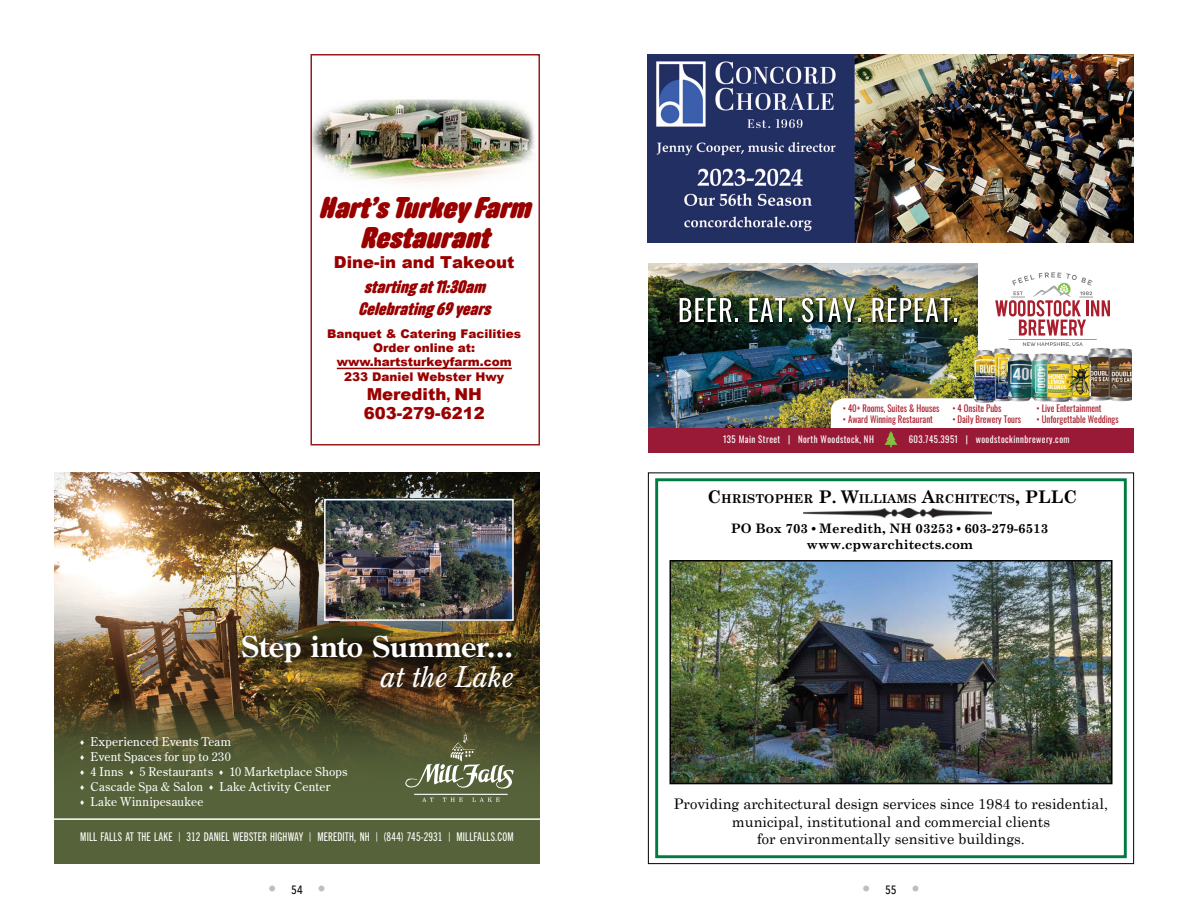
<style>
.page{position:relative;width:1188px;height:918px;background:#fff}
.page>*{position:absolute;margin:0;border:0;box-sizing:border-box;transform-origin:0 0}
.t1{font:italic 900 30px/30px "Anchor";color:#900;text-align:center}
.t2{font:700 28.65px "Century Old Style Std";color:#fff}
.t3{font:italic 28.65px "Century Old Style Std";color:#fff}
.t4{font:italic 700 18px/22.4px "Anchor";color:#900;text-align:center}
.t5{font:900 16.5px/18.6px "Arial";color:#900}
.t6{font:14.55px/17.4px "Century Schoolbook";color:#000;text-align:center}
.t7{font:700 13.05px/15.8px "Century Schoolbook";color:#000;text-align:center}
.t8{font:700 12.3px "Century Schoolbook";color:#000}
.t9{font:12px/15px "Century Old Style Std";letter-spacing:.025em;color:#fff}
.t10{font:12px "Trade Gothic Next LT Pro Cm";letter-spacing:.015em;color:#fff}
.t11{font:900 12px/14.5px "Arial";color:#900;text-align:center}
.t12{font:500 12px "Avenir Next Condensed";color:#000}
.t13{font:9.45px "Oswald";color:#aa1f2e;scale:.94 1}
.t14{font:9.45px "Oswald";letter-spacing:.05em;color:#fff;scale:.94 1}
.s1{font-style:inherit}
.s2{font-size:12px}
.s3{font-size:17.4px}
</style>
<div class="page">
<img style="left:648px;top:54px;width:486px;height:189px">
<div style="left:655px;top:478px;width:472px;height:380px;border:3px solid #007c42"></div>
<img style="left:804px;top:509px;width:188px;height:8px">
<img style="left:671px;top:562px;width:440px;height:220px">
<div style="left:669px;top:560px;width:444px;height:224px;border:1px solid #000"></div>
<img style="left:648px;top:263px;width:329px;height:166px">
<div style="left:648px;top:429px;width:486px;height:23px;background:#991a37"></div>
<svg style="left:648px;top:263px;width:6px;height:3px"></svg>
<svg style="left:831px;top:398px;width:213px;height:50px"></svg>
<img style="left:974px;top:348px;width:43px;height:55px">
<img style="left:1089px;top:348px;width:43px;height:54px">
<img style="left:1009px;top:352px;width:37px;height:50px">
<img style="left:1046px;top:353px;width:45px;height:49px">
<img style="left:678px;top:296px;width:282px;height:29px">
<svg style="left:680px;top:298px;width:58px;height:24px"></svg>
<svg style="left:749px;top:298px;width:43px;height:24px"></svg>
<svg style="left:802px;top:298px;width:59px;height:24px"></svg>
<svg style="left:872px;top:298px;width:85px;height:24px"></svg>
<svg style="left:995px;top:272px;width:115px;height:75px"></svg>
<div style="left:54px;top:472px;width:486px;height:392px;background:#566239"></div>
<img style="left:54px;top:472px;width:486px;height:291px">
<img style="left:327px;top:502px;width:184px;height:116px">
<div style="left:324px;top:499px;width:190px;height:122px;border:2px solid #fff"></div>
<div style="left:234px;top:626px;width:298px;height:80px;background:#000;opacity:.75"></div>
<svg style="left:405px;top:732px;width:109px;height:70px"></svg>
<hr style="left:54px;top:818px;width:486px;height:2px;background:#fff">
<hr style="left:337px;top:368px;width:175px;height:1px;background:#900">
<img style="left:313px;top:99px;width:222px;height:84px">
<div style="left:310px;top:54px;width:230px;height:392px;border:2px solid #981b1e"></div>
<h1 class="t1" style="left:319px;top:193px;width:223px">Hart’sTurkeyFarm<br>Restaurant</h1>
<p class="t5" style="left:334px;top:253px;width:182px"><span class="s1">Dine-in</span> and Takeout</p>
<p class="t4" style="left:358px;top:276px;width:139px">startingat11:30am<br>Celebrating69years</p>
<p class="t11" style="left:327px;top:326px;width:196px">Banquet &amp; Catering Facilities<br>Order online at: www.hartsturkeyfarm.com<br>233 Daniel Webster Hwy</p>
<p class="t5" style="left:364px;top:385px;width:123px">Meredith<span class="s2">,</span> NH<br>603-279-6212</p>
<h2 class="t2" style="left:242px;top:627px;width:274px">Step into Summer...</h2>
<h2 class="t3" style="left:380px;top:658px;width:135px">at the Lake</h2>
<p class="t9" style="left:80px;top:734px;width:269px">♦ Experienced Events Team<br>♦ Event Spaces for up to 230<br>♦ 4 Inns ♦ 5 Restaurants ♦ 10 Marketplace Shops ♦ Cascade Spa &amp; Salon ♦ Lake Activity Center<br>♦ Lake Winnipesaukee</p>
<p class="t10" style="left:80px;top:828px;width:435px">MILL FALLS AT THE LAKE | 312 DANIEL WEBSTER HIGHWAY | MEREDITH, NH | (844) 745-2931 | MILLFALLS.COM</p>
<p class="t13" style="left:843px;top:400px;width:104px">• 40+ Rooms, Suites &amp; Houses</p>
<p class="t13" style="left:843px;top:411px;width:97px">• Award Winning Restaurant</p>
<p class="t13" style="left:952px;top:400px;width:54px">• 4 Onsite Pubs</p>
<p class="t13" style="left:952px;top:411px;width:75px">• Daily Brewery Tours</p>
<p class="t13" style="left:1037px;top:400px;width:71px">• Live Entertainment</p>
<p class="t13" style="left:1037px;top:411px;width:89px">• Unforgettable Weddings</p>
<p class="t14" style="left:723px;top:431px;width:162px">135 Main Street | North Woodstock, NH</p>
<p class="t14" style="left:909px;top:431px;width:173px">603.745.3951 | woodstockinnbrewery.com</p>
<p class="t8" style="left:708px;top:489px;width:371px"><span class="s3">C</span>HRISTOPHER <span class="s3">P. W</span>ILLIAMS <span class="s3">A</span>RCHITECTS<span class="s3">, PLLC</span></p>
<p class="t7" style="left:731px;top:520px;width:319px">PO Box 703 • Meredith, NH 03253 • 603-279-6513 www.cpwarchitects.com</p>
<p class="t6" style="left:674px;top:794px;width:436px">Providing architectural design services since 1984 to residential, municipal, institutional and commercial clients<br>for environmentally sensitive buildings.</p>
<p class="t12" style="left:291px;top:883px;width:13px">54</p>
<p class="t12" style="left:885px;top:883px;width:13px">55</p>
</div>
